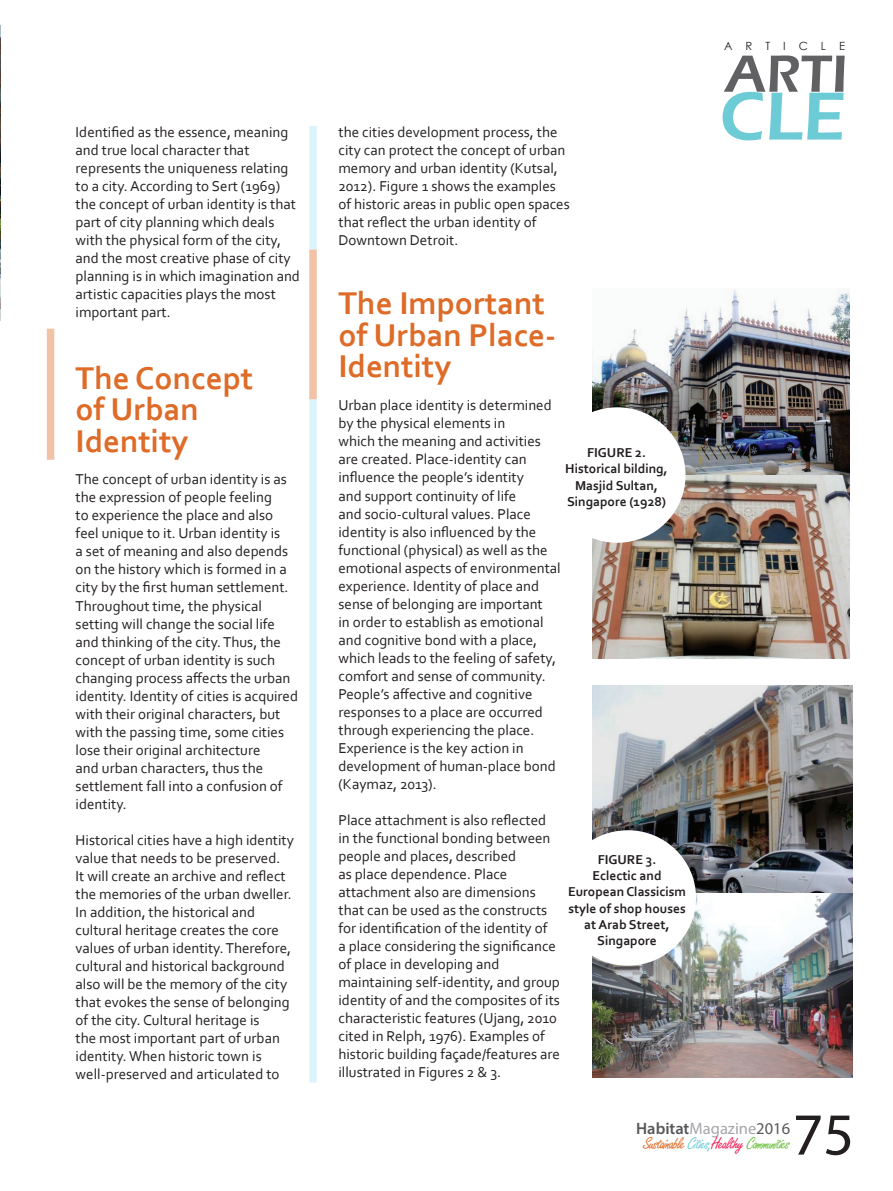
<style>
.page{position:relative;width:893px;height:1191px;background:#fff}
.page>*{position:absolute;margin:0;border:0;box-sizing:border-box;transform-origin:0 0}
.t1{font:60px "Myriad Pro";color:#231f20}
.t2{font:700 33px/31.5px "Corbel";color:#de6b27}
.t3{font:18px "Freestyle Script";letter-spacing:-.05em;color:#de6b27}
.t4{font:16.5px "Myriad Pro";color:#a5a6aa}
.t5{font:15px/18px "Corbel";color:#231f20}
.t6{font:700 13.5px/16.2px "Corbel";color:#231f20;text-align:center}
.t7{font:11.25px "Century Gothic";letter-spacing:1.15em;color:#231f20}
.s1{font-weight:600;color:#57585a}
.s2{color:#57585a}
.s3{color:#6dcbd6}
.s4{color:#5bc3b9}
.s5{color:#ed2056}
.s6{color:#71bf44}
</style>
<div class="page">
<img style="left:0;top:26px;width:1px;height:295px">
<svg style="left:723px;top:55px;width:122px;height:85px"></svg>
<img style="left:592px;top:289px;width:258px;height:370px">
<img style="left:592px;top:685px;width:261px;height:392px">
<div style="left:560px;top:830px;width:136px;height:135px;background:#fff;border-radius:50%"></div>
<div style="left:549px;top:407px;width:136px;height:136px;background:#fff;border-radius:50%"></div>
<div style="left:309px;top:126px;width:8px;height:124px;background:#dcf3fc"></div>
<div style="left:47px;top:329px;width:7px;height:131px;background:#f1c2a6"></div>
<div style="left:309px;top:250px;width:8px;height:149px;background:#f1c2a6"></div>
<div style="left:309px;top:399px;width:8px;height:683px;background:#dcf3fc"></div>
<p class="t5" style="left:76px;top:123px;width:226px">Identified as the essence, meaning and true local character that represents the uniqueness relating to a city. According to Sert (1969) the concept of urban identity is that part of city planning which deals with the physical form of the city, and the most creative phase of city planning is in which imagination and artistic capacities plays the most important part.</p>
<h2 class="t2" style="left:76px;top:361px;width:179px">The Concept of Urban<br>Identity</h2>
<p class="t5" style="left:76px;top:470px;width:224px">The concept of urban identity is as the expression of people feeling<br>to experience the place and also feel unique to it. Urban identity is<br>a set of meaning and also depends on the history which is formed in a city by the first human settlement.<br>Throughout time, the physical setting will change the social life and thinking of the city. Thus, the concept of urban identity is such changing process affects the urban identity. Identity of cities is acquired with their original characters, but with the passing time, some cities lose their original architecture<br>and urban characters, thus the settlement fall into a confusion of identity.</p>
<p class="t5" style="left:76px;top:830px;width:220px">Historical cities have a high identity value that needs to be preserved.<br>It will create an archive and reflect the memories of the urban dweller.<br>In addition, the historical and cultural heritage creates the core values of urban identity. Therefore, cultural and historical background also will be the memory of the city that evokes the sense of belonging of the city. Cultural heritage is<br>the most important part of urban identity. When historic town is well-preserved and articulated to</p>
<p class="t5" style="left:338px;top:123px;width:233px">the cities development process, the city can protect the concept of urban memory and urban identity (Kutsal, 2012). Figure 1 shows the examples of historic areas in public open spaces that reflect the urban identity of Downtown Detroit.</p>
<h2 class="t2" style="left:338px;top:287px;width:219px">The Important of Urban Place-<br>Identity</h2>
<p class="t5" style="left:338px;top:396px;width:224px">Urban place identity is determined by the physical elements in<br>which the meaning and activities are created. Place-identity can influence the people’s identity<br>and support continuity of life<br>and socio-cultural values. Place identity is also influenced by the functional (physical) as well as the emotional aspects of environmental experience. Identity of place and sense of belonging are important<br>in order to establish as emotional and cognitive bond with a place, which leads to the feeling of safety, comfort and sense of community.<br>People’s affective and cognitive responses to a place are occurred through experiencing the place.<br>Experience is the key action in development of human-place bond (Kaymaz, 2013).</p>
<p class="t5" style="left:338px;top:810px;width:223px">Place attachment is also reflected in the functional bonding between people and places, described<br>as place dependence. Place attachment also are dimensions that can be used as the constructs for identification of the identity of<br>a place considering the significance of place in developing and maintaining self-identity, and group identity of and the composites of its characteristic features (Ujang, 2010 cited in Relph, 1976). Examples of historic building façade/features are illustrated in Figures 2 &amp; 3.</p>
<p class="t6" style="left:565px;top:444px;width:104px">FIGURE 2.<br>Historical bilding,<br>Masjid Sultan,<br>Singapore (1928)</p>
<p class="t6" style="left:568px;top:851px;width:119px">FIGURE 3.<br>Eclectic and<br>European Classicism style of shop houses at Arab Street,<br>Singapore</p>
<p class="t7" style="left:724px;top:38px;width:123px">ARTICLE</p>
<h1 class="t1" style="left:793px;top:1097px;width:63px">75</h1>
<p class="t4" style="left:636px;top:1118px;width:155px"><span class="s1">Habitat</span>Magazine<span class="s2">2016</span></p>
<p class="t3" style="left:643px;top:1133px;width:148px">Sustainable <span class="s3">Cities</span><span class="s4">,</span><span class="s5">Healthy</span> <span class="s6">Communities</span></p>
</div>
